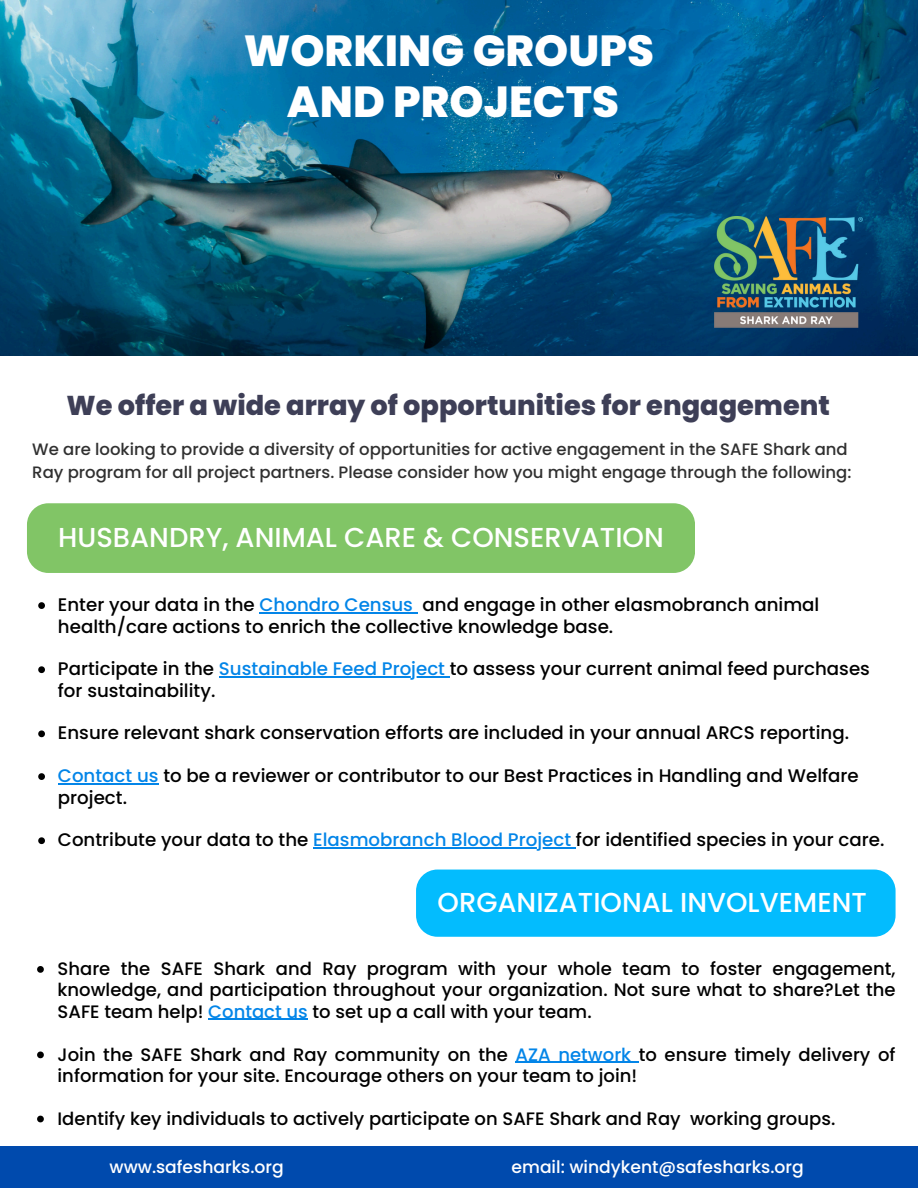
<style>
.page{position:relative;width:918px;height:1188px;background:#fff}
.page>*{position:absolute;margin:0;border:0;box-sizing:border-box;transform-origin:0 0}
.t1{font:800 43.5px/50.8px "Poppins";color:#fff;text-align:center}
.t2{font:500 27.45px "Poppins";color:#fff}
.t3{font:800 27.3px "Poppins";color:#3e3f57}
.t4{font:500 18.15px/21.3px "Poppins";color:#000}
.t5{font:500 18px/21.3px "Poppins";color:#000;text-align:justify}
.t6{font:500 17.25px "Poppins";color:#fff}
.t7{font:500 16.5px/22.5px "Poppins";color:#303030}
.s1{color:#0385e8}
</style>
<div class="page">
<div style="left:0;top:1146px;width:918px;height:42px;background:#004aad"></div>
<img style="left:0;top:0;width:918px;height:355px">
<div style="left:27px;top:503px;width:668px;height:70px;background:#81c566;border-radius:21px"></div>
<svg style="left:38px;top:602px;width:7px;height:7px"></svg>
<hr style="left:260px;top:612px;width:153px;height:1px;background:#0385e8">
<svg style="left:38px;top:666px;width:7px;height:7px"></svg>
<hr style="left:219px;top:676px;width:114px;height:2px;background:#0385e8">
<hr style="left:333px;top:676px;width:117px;height:2px;background:#0385e8">
<svg style="left:38px;top:730px;width:7px;height:7px"></svg>
<svg style="left:38px;top:773px;width:7px;height:7px"></svg>
<hr style="left:58px;top:783px;width:101px;height:1px;background:#0385e8">
<svg style="left:38px;top:837px;width:7px;height:7px"></svg>
<hr style="left:313px;top:847px;width:263px;height:2px;background:#0385e8">
<div style="left:416px;top:870px;width:480px;height:67px;background:#03bcfe;border-radius:21px"></div>
<img style="left:714px;top:217px;width:149px;height:110px">
<svg style="left:37px;top:966px;width:7px;height:7px"></svg>
<hr style="left:208px;top:1019px;width:100px;height:1px;background:#0385e8">
<svg style="left:37px;top:1052px;width:7px;height:6px"></svg>
<hr style="left:516px;top:1062px;width:123px;height:1px;background:#0385e8">
<svg style="left:37px;top:1116px;width:7px;height:6px"></svg>
<p class="t1" style="left:244px;top:25px;width:412px">WORKING GROUPS<br>AND PROJECTS</p>
<p class="t3" style="left:67px;top:386px;width:765px">We offer a wide array of opportunities for engagement</p>
<h2 class="t7" style="left:32px;top:438px;width:821px">We are looking to provide a diversity of opportunities for active engagement in the SAFE Shark and<br>Ray program for all project partners. Please consider how you might engage through the following:</h2>
<h1 class="t2" style="left:58px;top:518px;width:607px">HUSBANDRY, ANIMAL CARE &amp; CONSERVATION</h1>
<p class="t4" style="left:58px;top:594px;width:763px">Enter your data in the <span class="s1">Chondro Census</span> and engage in other elasmobranch animal health/care actions to enrich the collective knowledge base.</p>
<h3 class="t4" style="left:58px;top:658px;width:814px">Participate in the <span class="s1">Sustainable Feed Project</span> to assess your current animal feed purchases</h3>
<h4 class="t4" style="left:58px;top:680px;width:159px">for sustainability.</h4>
<h4 class="t4" style="left:58px;top:722px;width:793px">Ensure relevant shark conservation efforts are included in your annual ARCS reporting.</h4>
<h2 class="t4" style="left:58px;top:765px;width:802px"><span class="s1">Contact us</span> to be a reviewer or contributor to our Best Practices in Handling and Welfare project.</h2>
<p class="t4" style="left:58px;top:829px;width:828px">Contribute your data to the <span class="s1">Elasmobranch Blood Project</span> for identified species in your care.</p>
<p class="t2" style="left:438px;top:883px;width:431px">ORGANIZATIONAL INVOLVEMENT</p>
<p class="t5" style="left:58px;top:958px;width:839px">Share the SAFE Shark and Ray program with your whole team to foster engagement, knowledge, and participation throughout your organization. Not sure what to share?Let the SAFE team help! <span class="s1">Contact us</span> to set up a call with your team.</p>
<h4 class="t5" style="left:58px;top:1044px;width:839px">Join the SAFE Shark and Ray community on the <span class="s1">AZA network</span> to ensure timely delivery of information for your site. Encourage others on your team to join!</h4>
<p class="t5" style="left:58px;top:1108px;width:779px">Identify key individuals to actively participate on SAFE Shark and Ray working groups.</p>
<p class="t6" style="left:109px;top:1154px;width:176px">www.safesharks.org</p>
<p class="t6" style="left:512px;top:1154px;width:294px">email: windykent@safesharks.org</p>
</div>
